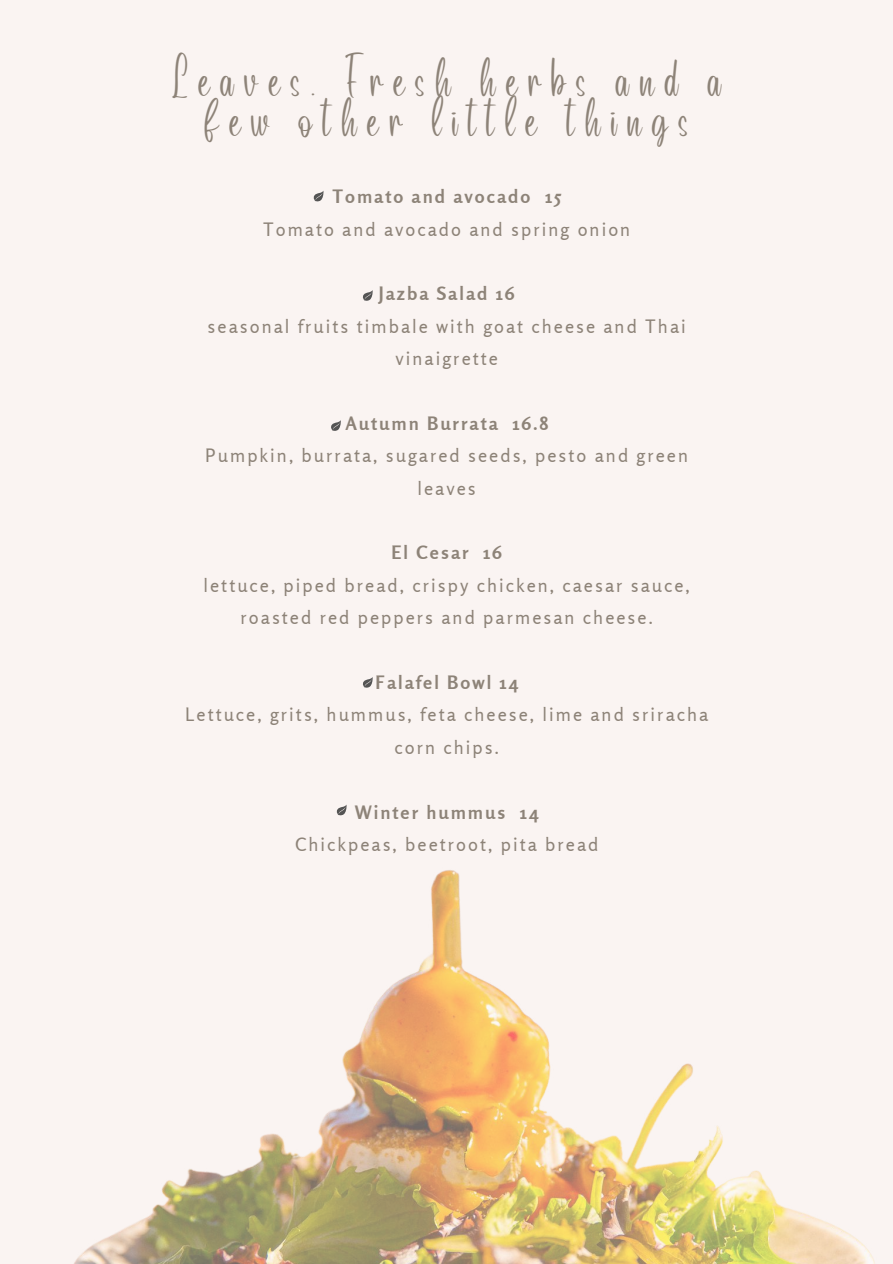
<style>
.page{position:relative;width:893px;height:1264px;background:#fff}
.page>*{position:absolute;margin:0;border:0;box-sizing:border-box;transform-origin:0 0}
.t1{font:34.5px/40.7px "Lovely";letter-spacing:.31em;color:#8d8378;text-align:center}
.t2{font:18.45px/32.4px "Rosario";letter-spacing:.11em;color:#8d8378;text-align:center}
.t3{font:700 18.45px "Rosario";letter-spacing:.11em;color:#8d8378}
</style>
<div class="page">
<div style="left:0;top:0;width:892px;height:1263px;background:#faf4f2"></div>
<img style="left:74px;top:870px;width:801px;height:393px">
<svg style="left:313px;top:191px;width:10px;height:11px"></svg>
<svg style="left:363px;top:290px;width:10px;height:11px"></svg>
<svg style="left:331px;top:420px;width:10px;height:11px"></svg>
<svg style="left:363px;top:677px;width:10px;height:11px"></svg>
<svg style="left:336px;top:805px;width:10px;height:10px"></svg>
<h1 class="t1" style="left:172px;top:37px;width:550px">Leaves. Fresh herbs and a few other little things</h1>
<p class="t3" style="left:332px;top:185px;width:230px">Tomato and avocado 15</p>
<p class="t2" style="left:263px;top:212px;width:368px">Tomato and avocado and spring onion</p>
<p class="t3" style="left:379px;top:282px;width:137px">Jazba Salad 16</p>
<p class="t2" style="left:208px;top:310px;width:479px">seasonal fruits timbale with goat cheese and Thai vinaigrette</p>
<p class="t3" style="left:345px;top:412px;width:204px">Autumn Burrata 16.8</p>
<p class="t2" style="left:205px;top:439px;width:484px">Pumpkin, burrata, sugared seeds, pesto and green leaves</p>
<p class="t3" style="left:391px;top:541px;width:112px">El Cesar 16</p>
<p class="t2" style="left:203px;top:569px;width:488px">lettuce, piped bread, crispy chicken, caesar sauce, roasted red peppers and parmesan cheese.</p>
<p class="t3" style="left:375px;top:671px;width:144px">Falafel Bowl 14</p>
<p class="t2" style="left:185px;top:698px;width:524px">Lettuce, grits, hummus, feta cheese, lime and sriracha corn chips.</p>
<p class="t3" style="left:355px;top:800px;width:184px">Winter hummus 14</p>
<p class="t2" style="left:295px;top:827px;width:305px">Chickpeas, beetroot, pita bread</p>
</div>
